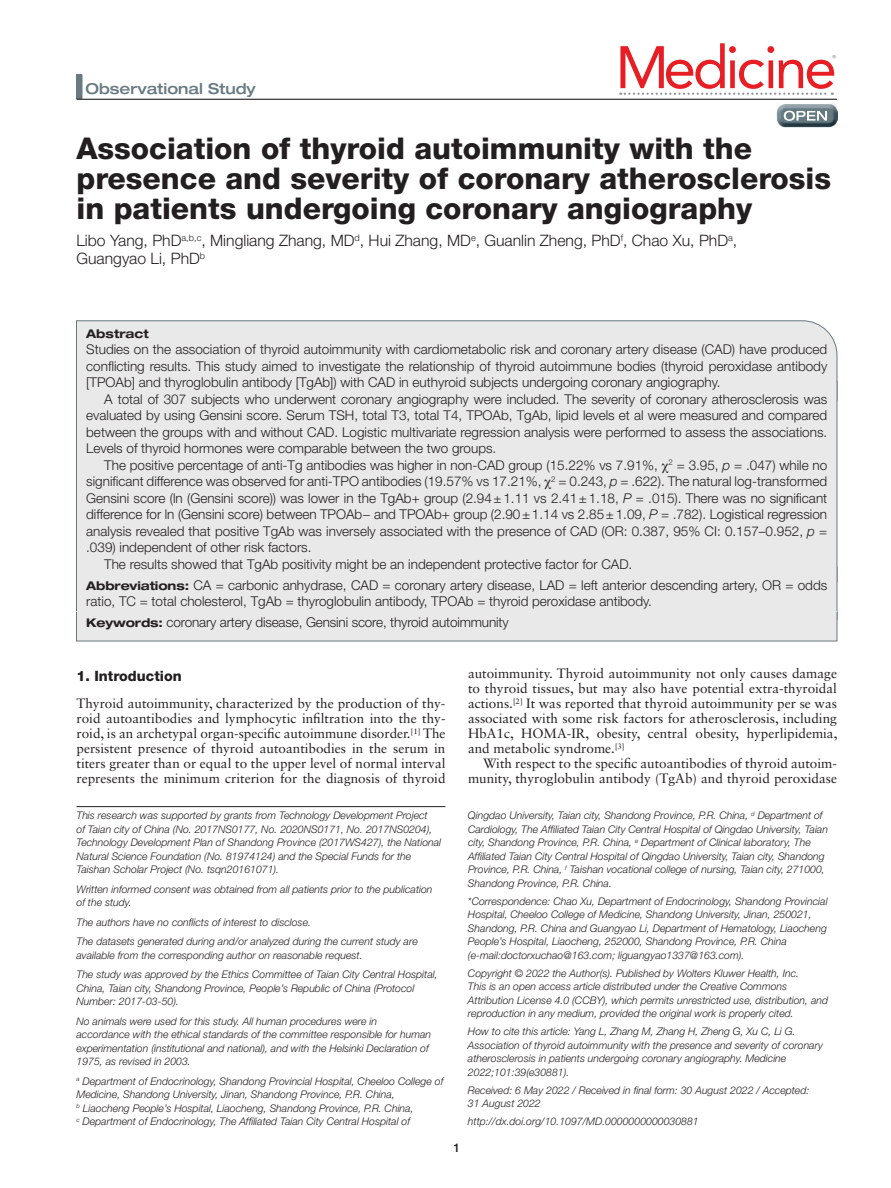
<style>
.page{position:relative;width:891px;height:1188px;background:#fff}
.page>*{position:absolute;margin:0;border:0;box-sizing:border-box;transform-origin:0 0}
.t1{font:59.4px "Avenir";letter-spacing:-.06em;color:#e71e24}
.t2{font:800 30px/30px "Helvetica Neue LT Std";color:#231f20}
.t3{font:300 15.75px/18px "Helvetica Neue LT Std";color:#231f20}
.t4{font:500 expanded 15px "Helvetica Neue LT Std";color:#667981}
.t5{font:800 14.25px "Helvetica Neue LT Std";color:#231f20}
.t6{font:300 13.5px/16.5px "Helvetica Neue LT Std";color:#231f20;text-align:justify}
.t7{font:13.5px/15px "Sabon LT Std";color:#231f20;text-align:justify}
.t8{font:700 expanded 12px "Helvetica Neue LT Std";color:#231f20}
.t9{font:500 12px "Helvetica Neue LT Std";color:#231f20}
.t10{font:italic 300 10.5px/13.5px "Helvetica Neue LT Std";color:#231f20}
.t11{font:500 10.35px "Akzidenz Grotesk BE";color:#909295}
.s1{font-family:"Gandhari Unicode";font-weight:400}
.s2{font-style:italic}
.s3{font-weight:700;font-stretch:expanded;font-size:12px}
</style>
<div class="page">
<div style="left:76px;top:74px;width:6px;height:25px;background:#677981"></div>
<hr style="left:76px;top:99px;width:761px;height:1px;background:#231f20">
<img style="left:776px;top:104px;width:61px;height:24px">
<svg style="left:784px;top:111px;width:43px;height:10px"></svg>
<svg style="left:620px;top:93px;width:213px;height:2px"></svg>
<div style="left:76px;top:320px;width:762px;height:81px;background:#e9e9e9"></div>
<div style="left:76px;top:381px;width:761px;height:202px;background:#e9e9e9"></div>
<div style="left:76px;top:567px;width:761px;height:54px;background:#e9e9e9"></div>
<div style="left:76px;top:612px;width:761px;height:29px;background:#e9e9e9"></div>
<hr style="left:76px;top:806px;width:370px;height:1px;background:#231f20">
<h3 class="t4" style="left:86px;top:80px;width:172px">Observational Study</h3>
<h1 class="t1" style="left:615px;top:33px;width:223px">Medicine</h1>
<p class="t11" style="left:832px;top:52px;width:6px">®</p>
<h2 class="t2" style="left:76px;top:134px;width:756px">Association of thyroid autoimmunity with the presence and severity of coronary atherosclerosis in patients undergoing coronary angiography</h2>
<h3 class="t3" style="left:76px;top:231px;width:662px">Libo Yang, PhD<sup>a,b,c</sup>, Mingliang Zhang, MD<sup>d</sup>, Hui Zhang, MD<sup>e</sup>, Guanlin Zheng, PhD<sup>f</sup>, Chao Xu, PhD<sup>a</sup>,<br>Guangyao Li, PhD<sup>b</sup></h3>
<p class="t8" style="left:86px;top:326px;width:64px">Abstract</p>
<p class="t6" style="left:86px;top:341px;width:743px">Studies on the association of thyroid autoimmunity with cardiometabolic risk and coronary artery disease (CAD) have produced conflicting results. This study aimed to investigate the relationship of thyroid autoimmune bodies (thyroid peroxidase antibody [TPOAb] and thyroglobulin antibody [TgAb]) with CAD in euthyroid subjects undergoing coronary angiography.</p>
<p class="t6" style="left:86px;top:391px;width:743px;text-indent:18px">A total of 307 subjects who underwent coronary angiography were included. The severity of coronary atherosclerosis was evaluated by using Gensini score. Serum TSH, total T3, total T4, TPOAb, TgAb, lipid levels et al were measured and compared between the groups with and without CAD. Logistic multivariate regression analysis were performed to assess the associations.<br>Levels of thyroid hormones were comparable between the two groups.</p>
<p class="t6" style="left:104px;top:457px;width:725px">The positive percentage of anti-Tg antibodies was higher in non-CAD group (15.22% vs 7.91%, <span class="s1">χ</span><sup>2</sup> = 3.95, <span class="s2">p</span> = .047) while no</p>
<p class="t6" style="left:86px;top:473px;width:743px">significant difference was observed for anti-TPO antibodies (19.57% vs 17.21%, <span class="s1">χ</span><sup>2</sup> = 0.243, <span class="s2">p</span> = .622). The natural log-transformed</p>
<p class="t6" style="left:86px;top:490px;width:743px">Gensini score (ln (Gensini score)) was lower in the TgAb+ group (2.94±1.11 vs 2.41±1.18, <span class="s2">P</span> = .015). There was no significant</p>
<p class="t6" style="left:86px;top:506px;width:742px">difference for ln (Gensini score) between TPOAb− and TPOAb+ group (2.90±1.14 vs 2.85±1.09, <span class="s2">P</span> = .782). Logistical regression</p>
<p class="t6" style="left:86px;top:523px;width:743px">analysis revealed that positive TgAb was inversely associated with the presence of CAD (OR: 0.387, 95% CI: 0.157–0.952, <span class="s2">p</span> =</p>
<p class="t6" style="left:86px;top:539px;width:227px">.039) independent of other risk factors.</p>
<p class="t6" style="left:104px;top:556px;width:530px">The results showed that TgAb positivity might be an independent protective factor for CAD.</p>
<p class="t6" style="left:86px;top:577px;width:743px"><span class="s3">Abbreviations:</span> CA = carbonic anhydrase, CAD = coronary artery disease, LAD = left anterior descending artery, OR = odds ratio, TC = total cholesterol, TgAb = thyroglobulin antibody, TPOAb = thyroid peroxidase antibody.</p>
<p class="t6" style="left:86px;top:614px;width:424px"><span class="s3">Keywords:</span> coronary artery disease, Gensini score, thyroid autoimmunity</p>
<h3 class="t5" style="left:76px;top:668px;width:107px">1. Introduction</h3>
<p class="t7" style="left:76px;top:696px;width:371px">Thyroid autoimmunity, characterized by the production of thy&shy;roid autoantibodies and lymphocytic infiltration into the thy&shy;roid, is an archetypal organ-specific autoimmune disorder.<sup>[1]</sup> The persistent presence of thyroid autoantibodies in the serum in titers greater than or equal to the upper level of normal interval represents the minimum criterion for the diagnosis of thyroid</p>
<p class="t7" style="left:468px;top:666px;width:371px">autoimmunity. Thyroid autoimmunity not only causes damage to thyroid tissues, but may also have potential extra-thyroidal actions.<sup>[2]</sup> It was reported that thyroid autoimmunity per se was associated with some risk factors for atherosclerosis, including HbA1c, HOMA-IR, obesity, central obesity, hyperlipidemia, and metabolic syndrome.<sup>[3]</sup></p>
<p class="t7" style="left:468px;top:756px;width:371px;text-align:right">With respect to the specific autoantibodies of thyroid autoim&shy;munity, thyroglobulin antibody (TgAb) and thyroid peroxidase</p>
<p class="t10" style="left:76px;top:808px;width:366px">This research was supported by grants from Technology Development Project<br>of Taian city of China (No. 2017NS0177, No. 2020NS0171, No. 2017NS0204), Technology Development Plan of Shandong Province (2017WS427), the National Natural Science Foundation (No. 81974124) and the Special Funds for the Taishan Scholar Project (No. tsqn20161071).</p>
<p class="t10" style="left:76px;top:882px;width:358px">Written informed consent was obtained from all patients prior to the publication of the study.</p>
<p class="t10" style="left:76px;top:912px;width:343px;line-height:19.5px">The authors have no conflicts of interest to disclose.<br>The datasets generated during and/or analyzed during the current study are</p>
<p class="t10" style="left:76px;top:945px;width:363px;line-height:19.5px">available from the corresponding author on reasonable request.<br>The study was approved by the Ethics Committee of Taian City Central Hospital,</p>
<p class="t10" style="left:76px;top:981px;width:339px">China, Taian city, Shandong Province, People’s Republic of China (Protocol<br>Number: 2017-03-50).</p>
<p class="t10" style="left:76px;top:1014px;width:356px">No animals were used for this study. All human procedures were in accordance with the ethical standards of the committee responsible for human experimentation (institutional and national), and with the Helsinki Declaration of 1975, as revised in 2003.</p>
<p class="t10" style="left:76px;top:1074px;width:368px"><sup>a</sup> Department of Endocrinology, Shandong Provincial Hospital, Cheeloo College of Medicine, Shandong University, Jinan, Shandong Province, P.R. China,<br><sup>b</sup> Liaocheng People’s Hospital, Liaocheng, Shandong Province, P.R. China,<br><sup>c</sup> Department of Endocrinology, The Affiliated Taian City Central Hospital of</p>
<p class="t9" style="left:453px;top:1140px;width:8px">1</p>
<p class="t10" style="left:468px;top:808px;width:362px">Qingdao University, Taian city, Shandong Province, P.R. China, <sup>d</sup> Department of Cardiology, The Affiliated Taian City Central Hospital of Qingdao University, Taian city, Shandong Province, P.R. China, <sup>e</sup> Department of Clinical laboratory, The Affiliated Taian City Central Hospital of Qingdao University, Taian city, Shandong Province, P.R. China, <sup>f</sup> Taishan vocational college of nursing, Taian city, 271000, Shandong Province, P.R. China.</p>
<p class="t10" style="left:468px;top:894px;width:361px">*Correspondence: Chao Xu, Department of Endocrinology, Shandong Provincial Hospital, Cheeloo College of Medicine, Shandong University, Jinan, 250021, Shandong, P.R. China and Guangyao Li, Department of Hematology, Liaocheng People’s Hospital, Liaocheng, 252000, Shandong Province, P.R. China (e-mail:doctorxuchao@163.com; liguangyao1337@163.com).</p>
<p class="t10" style="left:468px;top:966px;width:362px">Copyright © 2022 the Author(s). Published by Wolters Kluwer Health, Inc.<br>This is an open access article distributed under the Creative Commons Attribution License 4.0 (CCBY), which permits unrestricted use, distribution, and reproduction in any medium, provided the original work is properly cited.</p>
<p class="t10" style="left:468px;top:1024px;width:357px">How to cite this article: Yang L, Zhang M, Zhang H, Zheng G, Xu C, Li G.<br>Association of thyroid autoimmunity with the presence and severity of coronary atherosclerosis in patients undergoing coronary angiography. Medicine 2022;101:39(e30881).</p>
<p class="t10" style="left:468px;top:1083px;width:343px">Received: 6 May 2022 / Received in final form: 30 August 2022 / Accepted:<br>31 August 2022</p>
<p class="t10" style="left:468px;top:1114px;width:232px">http://dx.doi.org/10.1097/MD.0000000000030881</p>
</div>
